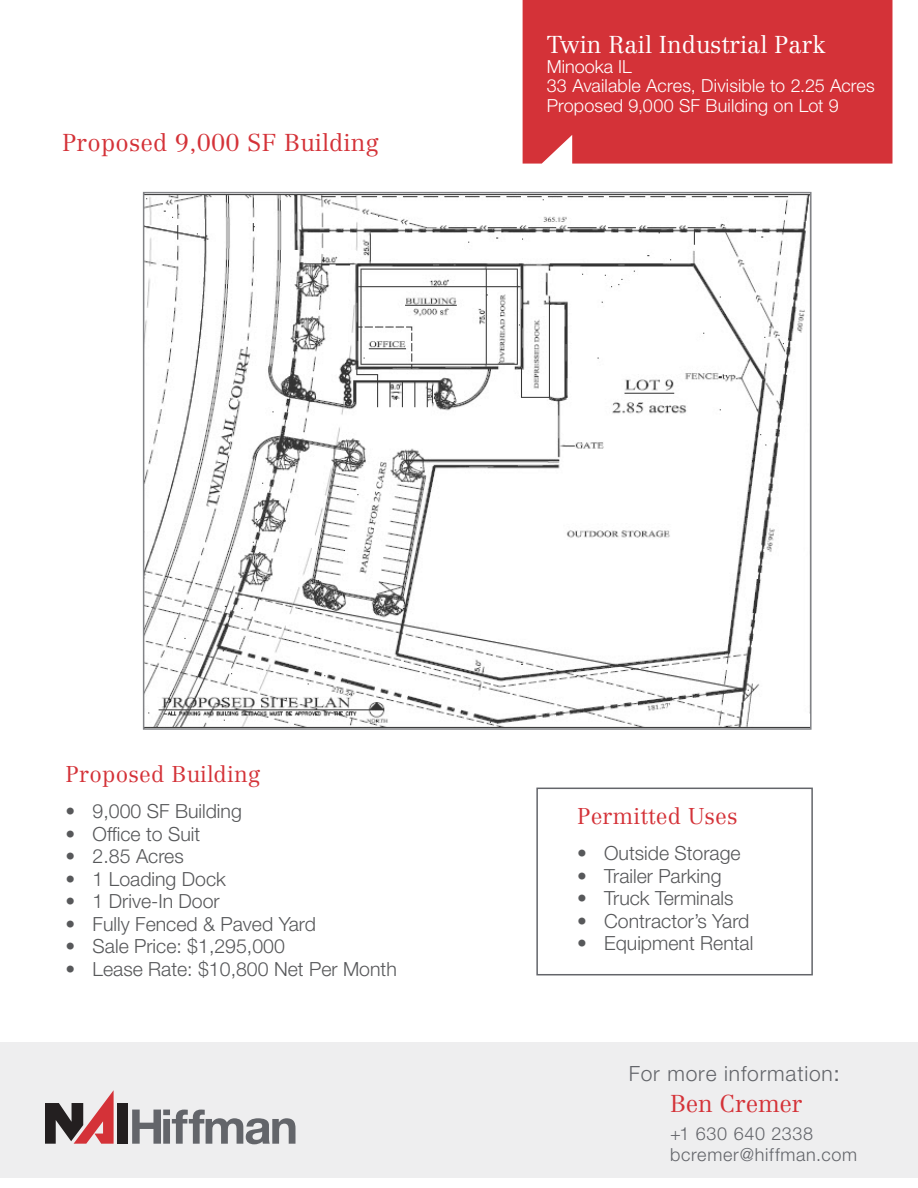
<style>
.page{position:relative;width:918px;height:1188px;background:#fff}
.page>*{position:absolute;margin:0;border:0;box-sizing:border-box;transform-origin:0 0}
.t1{font:300 24px "Centennial LT Std";letter-spacing:.01em;color:#d43238}
.t2{font:300 24px "Centennial LT Std";color:#fff}
.t3{font:300 24px "Centennial LT Std";letter-spacing:-.01em;color:#d43238}
.t4{font:300 22.5px "Centennial LT Std";letter-spacing:.01em;color:#d43238}
.t5{font:300 21px "Helvetica Neue LT Std";letter-spacing:.04em;color:#63656a}
.t6{font:300 19.5px "Helvetica Neue LT Std";color:#57585a}
.t7{font:300 18px "Helvetica Neue LT Std";letter-spacing:.005em;color:#fff}
.t8{font:300 18px "Helvetica Neue LT Std";letter-spacing:.04em;color:#63656a}
.s1{font-weight:400}
</style>
<div class="page">
<img style="left:146px;top:195px;width:663px;height:532px">
<div style="left:143px;top:192px;width:669px;height:538px;border:2px solid #63656a"></div>
<div style="left:0;top:1042px;width:918px;height:136px;background:#eeeeef"></div>
<div style="left:523px;top:0;width:369px;height:164px;background:#d43238"></div>
<div style="left:536px;top:788px;width:277px;height:187px;border:2px solid #63656a"></div>
<div style="left:117px;top:1103px;width:11px;height:41px;background:#231f20"></div>
<svg style="left:45px;top:1090px;width:69px;height:54px"></svg>
<svg style="left:132px;top:1110px;width:163px;height:34px"></svg>
<p class="t1" style="left:62px;top:128px;width:318px">Proposed 9,000 SF Building</p>
<p class="t2" style="left:547px;top:30px;width:280px">Twin Rail Industrial Park</p>
<p class="t7" style="left:547px;top:55px;width:87px">Minooka IL</p>
<p class="t7" style="left:547px;top:75px;width:329px">33 Available Acres, Divisible to 2.25 Acres</p>
<p class="t7" style="left:547px;top:94px;width:294px">Proposed 9,000 SF Building on Lot 9</p>
<p class="t4" style="left:66px;top:761px;width:196px">Proposed Building</p>
<p class="t6" style="left:66px;top:800px;width:178px">• 9,000 SF Building</p>
<p class="t6" style="left:66px;top:822px;width:136px">• Office to Suit</p>
<p class="t6" style="left:66px;top:845px;width:120px">• 2.85 Acres</p>
<p class="t6" style="left:66px;top:867px;width:162px">• 1 Loading Dock</p>
<p class="t6" style="left:66px;top:890px;width:156px">• 1 Drive-In Door</p>
<p class="t6" style="left:66px;top:912px;width:252px">• Fully Fenced &amp; Paved Yard</p>
<p class="t6" style="left:66px;top:935px;width:221px">• Sale Price: $1,295,000</p>
<p class="t6" style="left:66px;top:957px;width:333px">• Lease Rate: $10,800 Net Per Month</p>
<p class="t4" style="left:577px;top:803px;width:162px">Permitted Uses</p>
<p class="t6" style="left:577px;top:842px;width:165px">• Outside Storage</p>
<p class="t6" style="left:577px;top:864px;width:146px">• Trailer Parking</p>
<p class="t6" style="left:577px;top:887px;width:158px">• Truck Terminals</p>
<p class="t6" style="left:577px;top:909px;width:174px">• Contractor’s Yard</p>
<p class="t6" style="left:577px;top:932px;width:178px">• Equipment Rental</p>
<p class="t5" style="left:629px;top:1061px;width:212px">For more information<span class="s1">:</span></p>
<p class="t3" style="left:670px;top:1090px;width:134px">Ben Cremer</p>
<p class="t8" style="left:670px;top:1123px;width:145px">+1 630 640 2338</p>
<p class="t8" style="left:670px;top:1144px;width:189px">bcremer@hiffman.com</p>
</div>
